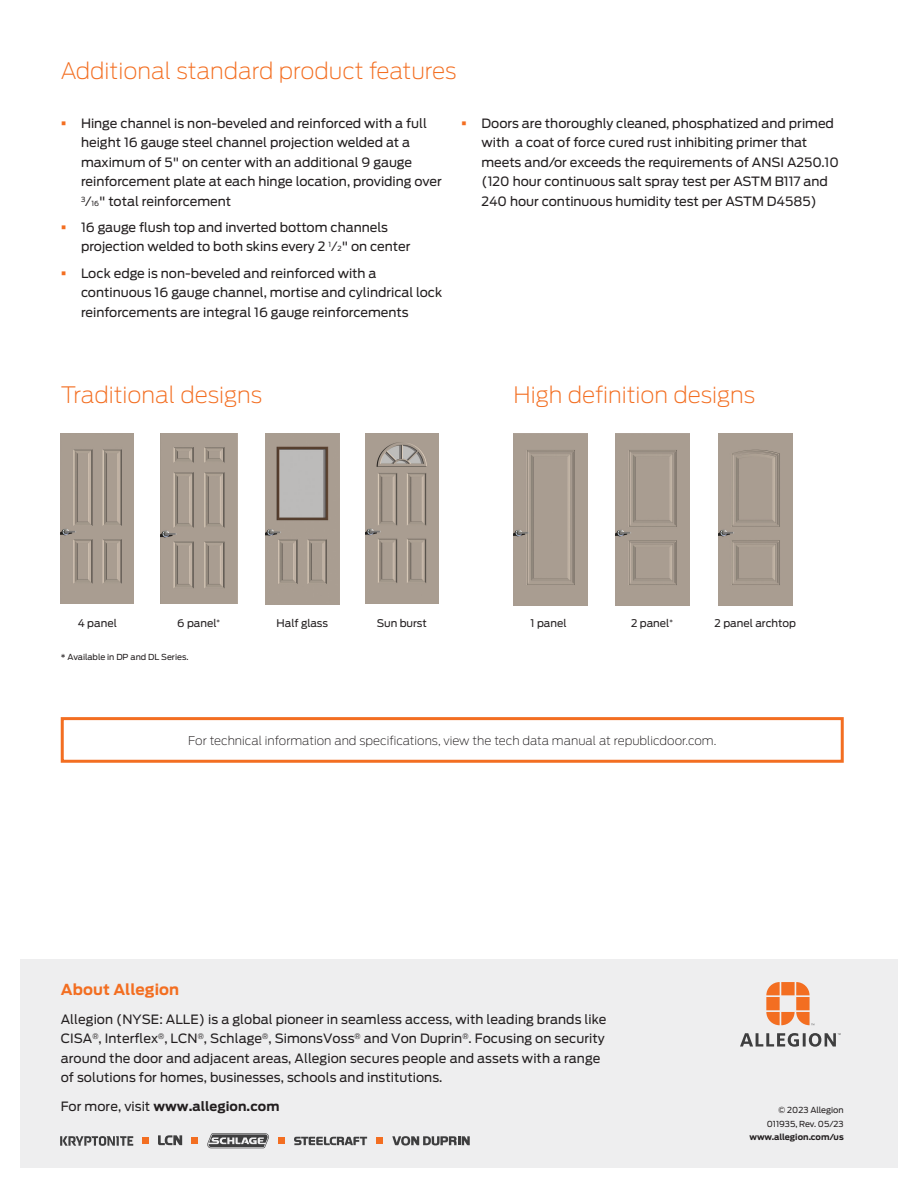
<style>
.page{position:relative;width:918px;height:1188px;background:#fff}
.page>*{position:absolute;margin:0;border:0;box-sizing:border-box;transform-origin:0 0}
.Body_bullets_7_10pt{font:200 22.5px "Antenna";color:#f36e21}
.t1{font:700 15px "Antenna";letter-spacing:.01em;color:#f36e21}
.t2{font:12.75px/19.5px "Antenna";color:#231f20}
.t3{font:700 12.75px "Antenna";letter-spacing:.005em;color:#231f20}
.Body_bullets_7_10pt-2{font:200 12px "Antenna";color:#231f20}
.Body_bullets_7_10pt-3{font:10.5px "Antenna";color:#231f20}
.Back_cover_informati{font:8.25px "Antenna";color:#231f20}
.Note_5_5_7_5pt{font:8.25px "Antenna";color:#231f20}
.Back_cover_informati-2{font:700 8.25px "Antenna";color:#231f20}
.s1{color:#f36e21}
.s2{font-size:7.05px}
.s3{font-weight:400}
</style>
<div class="page">
<div style="left:20px;top:959px;width:878px;height:209px;background:#eeeeef"></div>
<svg style="left:158px;top:1135px;width:24px;height:10px"></svg>
<div style="left:142px;top:1137px;width:7px;height:7px;background:#f36e21"></div>
<div style="left:192px;top:1137px;width:6px;height:7px;background:#f36e21"></div>
<svg style="left:392px;top:1136px;width:78px;height:10px"></svg>
<svg style="left:207px;top:1133px;width:62px;height:15px"></svg>
<svg style="left:294px;top:1137px;width:73px;height:8px"></svg>
<div style="left:278px;top:1137px;width:7px;height:7px;background:#f36e21"></div>
<div style="left:377px;top:1137px;width:6px;height:7px;background:#f36e21"></div>
<svg style="left:60px;top:1136px;width:73px;height:10px"></svg>
<svg style="left:766px;top:982px;width:48px;height:43px"></svg>
<svg style="left:740px;top:1033px;width:101px;height:14px"></svg>
<img style="left:61px;top:433px;width:73px;height:171px">
<img style="left:160px;top:433px;width:77px;height:171px">
<img style="left:266px;top:433px;width:73px;height:171px">
<img style="left:365px;top:433px;width:73px;height:171px">
<img style="left:514px;top:433px;width:74px;height:173px">
<img style="left:615px;top:433px;width:74px;height:172px">
<img style="left:719px;top:433px;width:74px;height:172px">
<div style="left:61px;top:717px;width:783px;height:46px;border:3px solid #f36e21"></div>
<p class="Body_bullets_7_10pt" style="left:61px;top:56px;width:397px">Additional standard product features</p>
<p class="t2" style="left:81px;top:113px;width:362px;text-indent:-20px"><span class="s1">▪</span> Hinge channel is non-beveled and reinforced with a full height 16 gauge steel channel projection welded at a maximum of 5" on center with an additional 9 gauge reinforcement plate at each hinge location, providing over <sup>3</sup>⁄<span class="s2">16</span>" total reinforcement</p>
<p class="t2" style="left:81px;top:217px;width:331px;text-indent:-20px"><span class="s1">▪</span> 16 gauge flush top and inverted bottom channels projection welded to both skins every 2 <sup>1</sup>⁄<span class="s2">2</span>" on center</p>
<p class="t2" style="left:81px;top:263px;width:363px;text-indent:-20px"><span class="s1">▪</span> Lock edge is non-beveled and reinforced with a continuous 16 gauge channel, mortise and cylindrical lock reinforcements are integral 16 gauge reinforcements</p>
<p class="t2" style="left:482px;top:113px;width:359px;text-indent:-20px"><span class="s1">▪</span> Doors are thoroughly cleaned, phosphatized and primed with a coat of force cured rust inhibiting primer that meets and/or exceeds the requirements of ANSI A250.10 (120 hour continuous salt spray test per ASTM B117 and 240 hour continuous humidity test per ASTM D4585)</p>
<p class="Body_bullets_7_10pt" style="left:61px;top:380px;width:203px">Traditional designs</p>
<p class="Body_bullets_7_10pt" style="left:514px;top:380px;width:243px">High definition designs</p>
<p class="Body_bullets_7_10pt-3" style="left:78px;top:617px;width:41px">4 panel</p>
<p class="Body_bullets_7_10pt-3" style="left:177px;top:617px;width:44px">6 panel<sup>*</sup></p>
<p class="Body_bullets_7_10pt-3" style="left:277px;top:617px;width:53px">Half glass</p>
<p class="Body_bullets_7_10pt-3" style="left:377px;top:617px;width:52px">Sun burst</p>
<p class="Body_bullets_7_10pt-3" style="left:531px;top:617px;width:38px">1 panel</p>
<p class="Body_bullets_7_10pt-3" style="left:631px;top:617px;width:43px">2 panel<sup>*</sup></p>
<p class="Body_bullets_7_10pt-3" style="left:715px;top:617px;width:83px">2 panel archtop</p>
<p class="Note_5_5_7_5pt" style="left:61px;top:652px;width:129px">* Available in DP and DL Series.</p>
<p class="Body_bullets_7_10pt-2" style="left:188px;top:733px;width:530px">For technical information and specifications, view the tech data manual at republicdoor.com.</p>
<p class="t1" style="left:61px;top:979px;width:120px">About Allegion</p>
<p class="t2" style="left:61px;top:1009px;width:547px">Allegion (NYSE: ALLE) is a global pioneer in seamless access, with leading brands like CISA<sup>®</sup>, Interflex<sup>®</sup>, LCN<sup>®</sup>, Schlage<sup>®</sup>, SimonsVoss<sup>®</sup> and Von Duprin<sup>®</sup>. Focusing on security around the door and adjacent areas, Allegion secures people and assets with a range of solutions for homes, businesses, schools and institutions.</p>
<p class="t3" style="left:61px;top:1097px;width:220px"><span class="s3">For more, visit</span> www.allegion.com</p>
<p class="Back_cover_informati" style="left:779px;top:1105px;width:67px">© 2023 Allegion</p>
<p class="Back_cover_informati" style="left:767px;top:1118px;width:79px">011935, Rev. 05/23</p>
<p class="Back_cover_informati-2" style="left:749px;top:1132px;width:96px">www.allegion.com/us</p>
</div>
